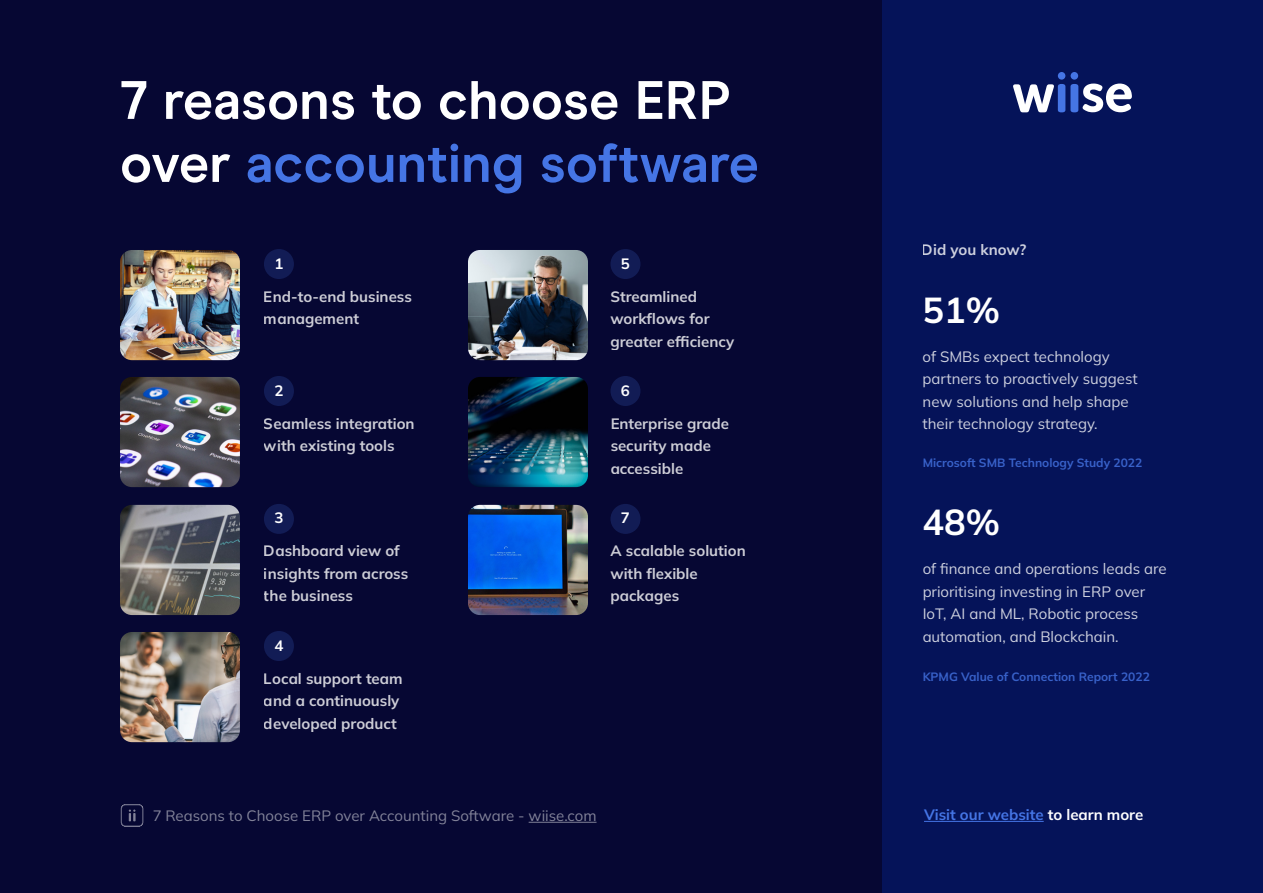
<style>
.page{position:relative;width:1263px;height:893px;background:#060733}
.page>*{position:absolute;margin:0;border:0;box-sizing:border-box;transform-origin:0 0}
.t1{font:700 54px/63px "Modern Era";color:#fff}
.t2{font:700 36px "Mulish";color:#fff}
.t3{font:700 15px/22.5px "Mulish";color:#fff}
.t4{font:15px/22.5px "Mulish";color:#fff}
.t5{font:700 15px "Mulish";color:#4575e5}
.t6{font:700 12px "Mulish";color:#4575e5}
.s1{color:#4575e5}
.s2{color:#fff}
</style>
<div class="page">
<div style="left:882px;top:0;width:381px;height:893px;background:#051359"></div>
<hr style="left:529px;top:822px;width:67px;height:1px;background:#fff">
<svg style="left:121px;top:804px;width:22px;height:23px"></svg>
<div style="left:1070px;top:72px;width:8px;height:8px;background:#4575e5;border-radius:50%"></div>
<svg style="left:1013px;top:84px;width:119px;height:28px;background:#7b87b3"></svg>
<div style="left:1058px;top:72px;width:7px;height:8px;background:#4575e5;border-radius:50%"></div>
<hr style="left:924px;top:821px;width:120px;height:1px;background:#4575e5">
<img style="left:120px;top:250px;width:120px;height:110px">
<img style="left:120px;top:377px;width:120px;height:110px">
<img style="left:120px;top:505px;width:120px;height:110px">
<img style="left:120px;top:632px;width:120px;height:110px">
<img style="left:468px;top:250px;width:120px;height:110px">
<img style="left:468px;top:377px;width:120px;height:110px">
<img style="left:468px;top:505px;width:120px;height:110px">
<div style="left:264px;top:249px;width:30px;height:30px;background:#121c55;border-radius:50%"></div>
<div style="left:264px;top:376px;width:30px;height:30px;background:#121c55;border-radius:50%"></div>
<div style="left:264px;top:504px;width:30px;height:30px;background:#121c55;border-radius:50%"></div>
<div style="left:264px;top:631px;width:30px;height:30px;background:#121c55;border-radius:50%"></div>
<div style="left:610px;top:249px;width:30px;height:30px;background:#121c55;border-radius:50%"></div>
<div style="left:610px;top:376px;width:30px;height:30px;background:#121c55;border-radius:50%"></div>
<div style="left:610px;top:504px;width:30px;height:30px;background:#121c55;border-radius:50%"></div>
<p class="t1" style="left:120px;top:69px;width:640px">7 reasons to choose ERP over <span class="s1">accounting software</span></p>
<p class="t3" style="left:274px;top:252px;width:10px">1</p>
<p class="t3" style="left:621px;top:252px;width:10px">5</p>
<p class="t3" style="left:264px;top:285px;width:149px">End-to-end business management</p>
<p class="t3" style="left:610px;top:285px;width:125px">Streamlined workflows for greater efficiency</p>
<p class="t3" style="left:274px;top:379px;width:10px">2</p>
<p class="t3" style="left:621px;top:379px;width:10px">6</p>
<p class="t3" style="left:264px;top:412px;width:152px">Seamless integration with existing tools</p>
<p class="t3" style="left:610px;top:412px;width:120px">Enterprise grade security made accessible</p>
<p class="t3" style="left:274px;top:506px;width:10px">3</p>
<p class="t3" style="left:621px;top:506px;width:10px">7</p>
<p class="t3" style="left:264px;top:539px;width:146px">Dashboard view of insights from across the business</p>
<p class="t3" style="left:610px;top:539px;width:137px">A scalable solution with flexible packages</p>
<p class="t3" style="left:274px;top:634px;width:10px">4</p>
<p class="t3" style="left:264px;top:667px;width:140px">Local support team and a continuously developed product</p>
<p class="t3" style="left:922px;top:238px;width:106px">Did you know?</p>
<p class="t2" style="left:923px;top:286px;width:79px">51%</p>
<p class="t4" style="left:923px;top:345px;width:217px">of SMBs expect technology partners to proactively suggest new solutions and help shape their technology strategy.</p>
<p class="t6" style="left:923px;top:454px;width:221px">Microsoft SMB Technology Study 2022</p>
<p class="t2" style="left:923px;top:498px;width:79px">48%</p>
<p class="t4" style="left:923px;top:557px;width:245px">of finance and operations leads are prioritising investing in ERP over<br>IoT, AI and ML, Robotic process automation, and Blockchain.</p>
<p class="t6" style="left:923px;top:669px;width:229px">KPMG Value of Connection Report 2022</p>
<p class="t4" style="left:152px;top:804px;width:445px">7 Reasons to Choose ERP over Accounting Software - wiise.com</p>
<p class="t5" style="left:924px;top:804px;width:221px">Visit our website <span class="s2">to learn more</span></p>
</div>
